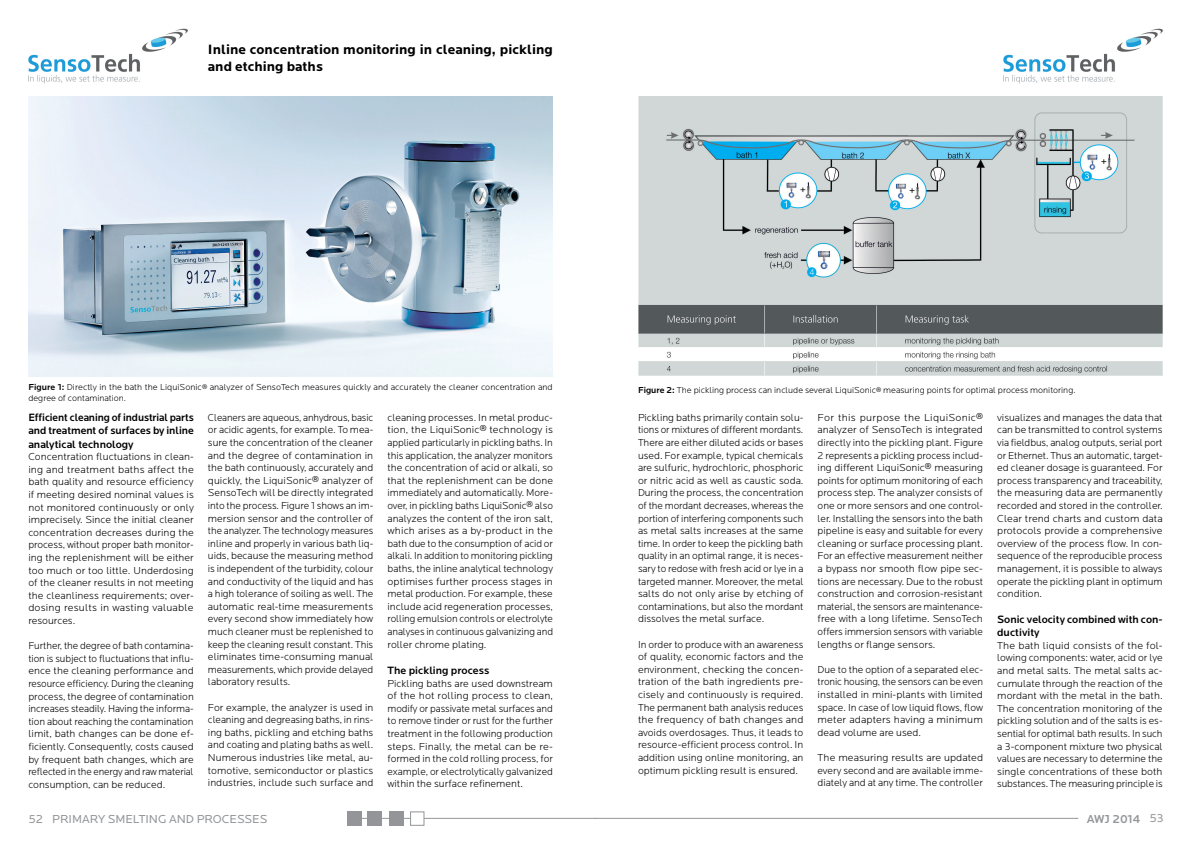
<style>
.page{position:relative;width:1191px;height:842px;background:#fff}
.page>*{position:absolute;margin:0;border:0;box-sizing:border-box;transform-origin:0 0}
.t1{font:700 14px/16.8px "Locator";color:#000}
.t2{font:12px "Locator";color:#939598}
.t3{font:500 12px "Locator";letter-spacing:-.01em;color:#939598}
.t4{font:500 11px/13.2px "Locator";color:#000;text-align:justify;scale:.96 1}
.t5{font:500 11px/13.2px "Locator";color:#000}
.t6{font:300 10.5px/12.6px "Locator";letter-spacing:-.005em;color:#000;text-align:justify}
.t7{font:300 10.5px/12.6px "Locator";letter-spacing:-.005em;color:#000;text-align:justify;scale:.95 1}
.t8{font:300 10.5px/12.6px "Locator";letter-spacing:-.005em;color:#000;text-align:justify;scale:.96 1}
.t9{font:300 9px/10.8px "Locator";color:#000}
.s1{font-weight:500}
.s2{font-weight:500;font-size:7px}
.s3{font-weight:400}
</style>
<div class="page">
<img style="left:28px;top:28px;width:160px;height:56px">
<img style="left:1003px;top:28px;width:160px;height:56px">
<img style="left:28px;top:96px;width:525px;height:280px">
<img style="left:638px;top:96px;width:524px;height:280px">
<hr style="left:352px;top:818px;width:243px;height:1px;background:#939598">
<div style="left:348px;top:811px;width:14px;height:15px;background:#939598"></div>
<div style="left:367px;top:812px;width:15px;height:14px;background:#939598"></div>
<div style="left:389px;top:811px;width:14px;height:15px;background:#939598"></div>
<div style="left:410px;top:811px;width:14px;height:15px;background:#fff;border:1px solid #939598"></div>
<hr style="left:595px;top:818px;width:483px;height:1px;background:#939598">
<p class="t1" style="left:208px;top:41px;width:346px">Inline concentration monitoring in cleaning, pickling and etching baths</p>
<p class="t9" style="left:28px;top:382px;width:526px"><span class="s1">Figure 1:</span> Directly in the bath the LiquiSonic<span class="s2">®</span> analyzer of SensoTech measures quickly and accurately the cleaner concentration and degree of contamination.</p>
<p class="t4" style="left:28px;top:411px;width:174px">Efficient cleaning of industrial parts and treatment of surfaces by inline analytical technology</p>
<p class="t6" style="left:28px;top:451px;width:167px">Concentration fluctuations in clean&shy;ing and treatment baths affect the bath quality and resource efficiency if meeting desired nominal values is not monitored continuously or only imprecisely. Since the initial cleaner concentration decreases during the process, without proper bath monitor&shy;ing the replenishment will be either too much or too little. Underdosing of the cleaner results in not meeting the cleanliness requirements; over&shy;dosing results in wasting valuable resources.</p>
<p class="t8" style="left:28px;top:640px;width:174px">Further, the degree of bath contamina&shy;tion is subject to fluctuations that influ&shy;ence the cleaning performance and resource efficiency. During the cleaning process, the degree of contamination increases steadily. Having the informa&shy;tion about reaching the contamination limit, bath changes can be done ef&shy;ficiently. Consequently, costs caused by frequent bath changes, which are reflected in the energy and raw material consumption, can be reduced.</p>
<p class="t7" style="left:208px;top:411px;width:176px">Cleaners are aqueous, anhydrous, basic or acidic agents, for example. To mea&shy;sure the concentration of the cleaner and the degree of contamination in the bath continuously, accurately and quickly, the LiquiSonic<sup>®</sup> analyzer of SensoTech will be directly integrated into the process. Figure 1 shows an im&shy;mersion sensor and the controller of the analyzer. The technology measures inline and properly in various bath liq&shy;uids, because the measuring method is independent of the turbidity, colour and conductivity of the liquid and has a high tolerance of soiling as well. The automatic real-time measurements every second show immediately how much cleaner must be replenished to keep the cleaning result constant. This eliminates time-consuming manual measurements, which provide delayed laboratory results.</p>
<p class="t6" style="left:208px;top:701px;width:167px">For example, the analyzer is used in cleaning and degreasing baths, in rins&shy;ing baths, pickling and etching baths and coating and plating baths as well.<br>Numerous industries like metal, au&shy;tomotive, semiconductor or plastics industries, include such surface and</p>
<p class="t6" style="left:387px;top:411px;width:167px">cleaning processes. In metal produc&shy;tion, the LiquiSonic<sup>®</sup> technology is applied particularly in pickling baths. In this application, the analyzer monitors the concentration of acid or alkali, so that the replenishment can be done immediately and automatically. More&shy;over, in pickling baths LiquiSonic<sup>®</sup> also analyzes the content of the iron salt, which arises as a by-product in the bath due to the consumption of acid or alkali. In addition to monitoring pickling baths, the inline analytical technology optimises further process stages in metal production. For example, these include acid regeneration processes, rolling emulsion controls or electrolyte analyses in continuous galvanizing and roller chrome plating.</p>
<p class="t5" style="left:387px;top:664px;width:103px">The pickling process</p>
<p class="t6" style="left:387px;top:677px;width:167px">Pickling baths are used downstream of the hot rolling process to clean, modify or passivate metal surfaces and to remove tinder or rust for the further treatment in the following production steps. Finally, the metal can be re&shy;formed in the cold rolling process, for example, or electrolytically galvanized within the surface refinement.</p>
<p class="t9" style="left:638px;top:385px;width:439px"><span class="s1">Figure 2:</span> The pickling process can include several LiquiSonic<span class="s2">®</span> measuring points for optimal process monitoring.</p>
<p class="t6" style="left:638px;top:411px;width:167px">Pickling baths primarily contain solu&shy;tions or mixtures of different mordants.<br>There are either diluted acids or bases used. For example, typical chemicals are sulfuric, hydrochloric, phosphoric or nitric acid as well as caustic soda.<br>During the process, the concentration of the mordant decreases, whereas the portion of interfering components such as metal salts increases at the same time. In order to keep the pickling bath quality in an optimal range, it is neces&shy;sary to redose with fresh acid or lye in a targeted manner. Moreover, the metal salts do not only arise by etching of contaminations, but also the mordant dissolves the metal surface.</p>
<p class="t6" style="left:638px;top:638px;width:167px">In order to produce with an awareness of quality, economic factors and the environment, checking the concen&shy;tration of the bath ingredients pre&shy;cisely and continuously is required.<br>The permanent bath analysis reduces the frequency of bath changes and avoids overdosages. Thus, it leads to resource-efficient process control. In addition using online monitoring, an optimum pickling result is ensured.</p>
<p class="t6" style="left:817px;top:411px;width:167px">For this purpose the LiquiSonic<sup>® </sup>analyzer of SensoTech is integrated directly into the pickling plant. Figure 2 represents a pickling process includ&shy;ing different LiquiSonic<sup>®</sup> measuring points for optimum monitoring of each process step. The analyzer consists of one or more sensors and one control&shy;ler. Installing the sensors into the bath pipeline is easy and suitable for every cleaning or surface processing plant.<br>For an effective measurement neither a bypass nor smooth flow pipe sec&shy;tions are necessary. Due to the robust construction and corrosion-resistant material, the sensors are maintenance&shy;free with a long lifetime. SensoTech offers immersion sensors with variable lengths or flange sensors.</p>
<p class="t6" style="left:817px;top:663px;width:167px">Due to the option of a separated elec&shy;tronic housing, the sensors can be even installed in mini-plants with limited space. In case of low liquid flows, flow meter adapters having a minimum dead volume are used.</p>
<p class="t6" style="left:817px;top:752px;width:167px">The measuring results are updated every second and are available imme&shy;diately and at any time. The controller</p>
<p class="t6" style="left:997px;top:411px;width:167px">visualizes and manages the data that can be transmitted to control systems via fieldbus, analog outputs, serial port or Ethernet. Thus an automatic, target&shy;ed cleaner dosage is guaranteed. For process transparency and traceability, the measuring data are permanently recorded and stored in the controller.<br>Clear trend charts and custom data protocols provide a comprehensive overview of the process flow. In con&shy;sequence of the reproducible process management, it is possible to always operate the pickling plant in optimum condition.</p>
<p class="t5" style="left:997px;top:613px;width:167px">Sonic velocity combined with con&shy;ductivity</p>
<p class="t6" style="left:997px;top:639px;width:167px">The bath liquid consists of the fol&shy;lowing components: water, acid or lye and metal salts. The metal salts ac&shy;cumulate through the reaction of the mordant with the metal in the bath.<br>The concentration monitoring of the pickling solution and of the salts is es&shy;sential for optimal bath results. In such a 3-component mixture two physical values are necessary to determine the single concentrations of these both substances. The measuring principle is</p>
<p class="t2" style="left:28px;top:812px;width:240px">52 PRIMARY SMELTING AND PROCESSES</p>
<p class="t3" style="left:1086px;top:812px;width:78px">AWJ 2014 <span class="s3">53</span></p>
</div>
